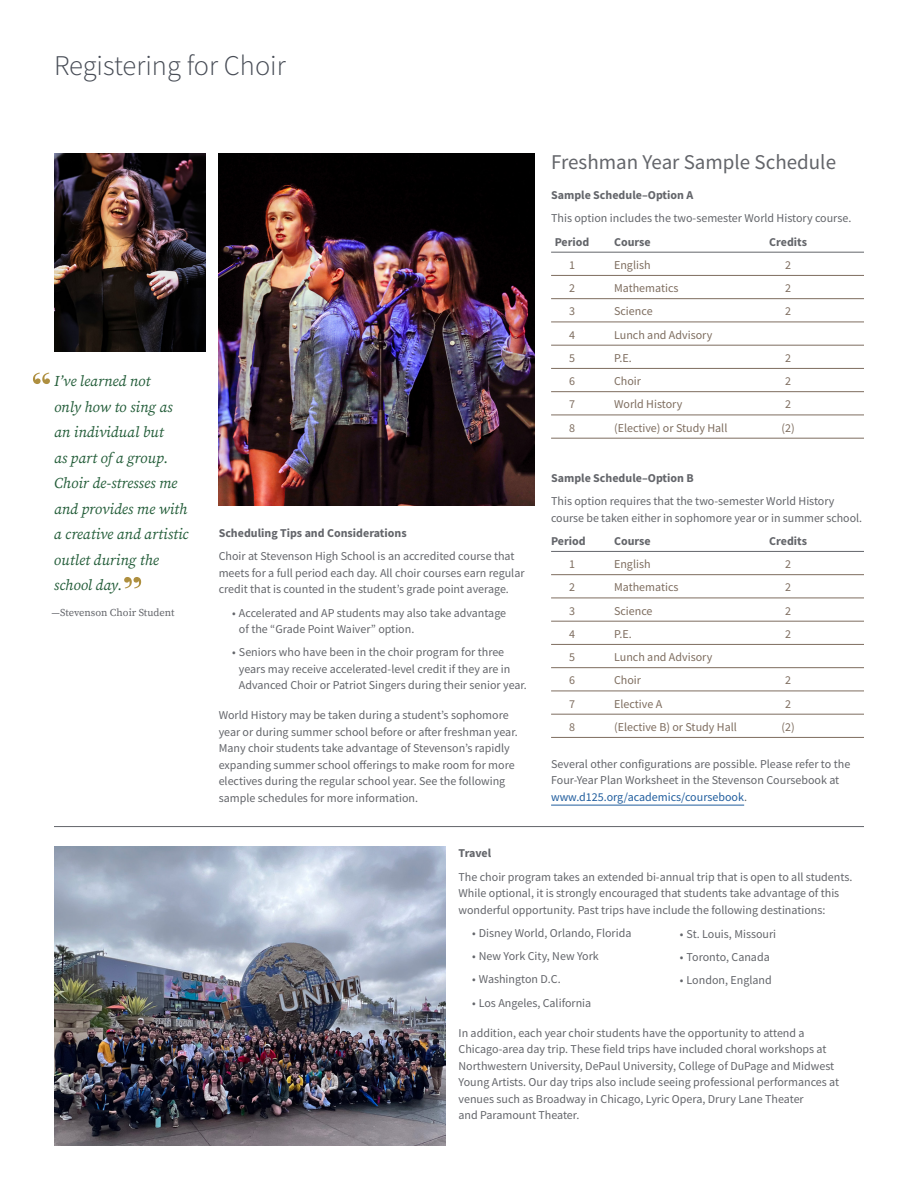
<style>
.page{position:relative;width:918px;height:1188px;background:#fff}
.page>*{position:absolute;margin:0;border:0;box-sizing:border-box;transform-origin:0 0}
.t1{font:51px "Bodoni Svty Two SCITCTT";color:#ae8f3f}
.t2{font:300 28.5px "Source Sans Pro";color:#474c55}
.t3{font:21px "Source Sans Pro";color:#63656a}
.t4{font:italic 15px/25.5px "Source Serif Pro";color:#235d39}
.t5{font:12px/16.5px "Source Sans Pro";color:#63656a}
.t6{font:12px "Source Sans Pro";color:#7e6d5f}
.t7{font:700 12px "Source Sans Pro";color:#63656a}
.t8{font:10.5px "Source Serif Pro";color:#63656a}
.s1{color:#215e9e}
</style>
<div class="page">
<img style="left:219px;top:153px;width:316px;height:352px">
<hr style="left:54px;top:826px;width:810px;height:1px;background:#63656a">
<hr style="left:551px;top:252px;width:313px;height:1px;background:#63656a">
<hr style="left:551px;top:275px;width:313px;height:1px;background:#7e6d5f">
<hr style="left:551px;top:298px;width:313px;height:1px;background:#7e6d5f">
<hr style="left:551px;top:322px;width:313px;height:1px;background:#7e6d5f">
<hr style="left:551px;top:345px;width:313px;height:1px;background:#7e6d5f">
<hr style="left:551px;top:368px;width:313px;height:1px;background:#7e6d5f">
<hr style="left:551px;top:391px;width:313px;height:1px;background:#7e6d5f">
<hr style="left:551px;top:415px;width:313px;height:1px;background:#7e6d5f">
<hr style="left:551px;top:438px;width:313px;height:1px;background:#7e6d5f">
<hr style="left:551px;top:551px;width:313px;height:1px;background:#63656a">
<hr style="left:551px;top:574px;width:313px;height:1px;background:#7e6d5f">
<hr style="left:551px;top:598px;width:313px;height:1px;background:#7e6d5f">
<hr style="left:551px;top:621px;width:313px;height:1px;background:#7e6d5f">
<hr style="left:551px;top:644px;width:313px;height:1px;background:#7e6d5f">
<hr style="left:551px;top:667px;width:313px;height:1px;background:#7e6d5f">
<hr style="left:551px;top:691px;width:313px;height:1px;background:#7e6d5f">
<hr style="left:551px;top:714px;width:313px;height:1px;background:#7e6d5f">
<hr style="left:551px;top:737px;width:313px;height:1px;background:#7e6d5f">
<hr style="left:551px;top:805px;width:193px;height:1px;background:#215e9e">
<img style="left:54px;top:847px;width:391px;height:299px">
<img style="left:54px;top:153px;width:151px;height:199px">
<h2 class="t2" style="left:54px;top:48px;width:233px">Registering for Choir</h2>
<h1 class="t1" style="left:30px;top:361px;width:24px">“</h1>
<p class="t4" style="left:54px;top:369px;width:136px">I’ve learned not<br>only how to sing as an individual but<br>as part of a group.<br>Choir de-stresses me and provides me with a creative and artistic outlet during the school day.</p>
<p class="t8" style="left:52px;top:605px;width:124px">—Stevenson Choir Student</p>
<h1 class="t1" style="left:121px;top:565px;width:24px">”</h1>
<p class="t7" style="left:219px;top:525px;width:189px">Scheduling Tips and Considerations</p>
<p class="t5" style="left:219px;top:548px;width:307px">Choir at Stevenson High School is an accredited course that meets for a full period each day. All choir courses earn regular credit that is counted in the student’s grade point average.</p>
<p class="t5" style="left:239px;top:604px;width:269px;text-indent:-7px">• Accelerated and AP students may also take advantage of the “Grade Point Waiver” option.</p>
<p class="t5" style="left:239px;top:644px;width:290px;text-indent:-7px">• Seniors who have been in the choir program for three years may receive accelerated-level credit if they are in<br>Advanced Choir or Patriot Singers during their senior year.</p>
<p class="t5" style="left:219px;top:707px;width:301px">World History may be taken during a student’s sophomore year or during summer school before or after freshman year.<br>Many choir students take advantage of Stevenson’s rapidly expanding summer school offerings to make room for more electives during the regular school year. See the following sample schedules for more information.</p>
<h3 class="t3" style="left:551px;top:149px;width:286px">Freshman Year Sample Schedule</h3>
<p class="t7" style="left:551px;top:187px;width:144px">Sample Schedule–Option A</p>
<p class="t5" style="left:551px;top:210px;width:302px">This option includes the two-semester World History course.</p>
<p class="t7" style="left:555px;top:233px;width:36px">Period</p>
<p class="t7" style="left:614px;top:233px;width:38px">Course</p>
<p class="t7" style="left:769px;top:233px;width:39px">Credits</p>
<p class="t6" style="left:569px;top:257px;width:7px">1</p>
<p class="t6" style="left:614px;top:257px;width:38px">English</p>
<p class="t6" style="left:785px;top:257px;width:7px">2</p>
<p class="t6" style="left:569px;top:280px;width:7px">2</p>
<p class="t6" style="left:614px;top:280px;width:66px">Mathematics</p>
<p class="t6" style="left:785px;top:280px;width:7px">2</p>
<p class="t6" style="left:569px;top:304px;width:7px">3</p>
<p class="t6" style="left:614px;top:304px;width:40px">Science</p>
<p class="t6" style="left:785px;top:304px;width:7px">2</p>
<p class="t6" style="left:569px;top:327px;width:7px">4</p>
<p class="t6" style="left:614px;top:327px;width:100px">Lunch and Advisory</p>
<p class="t6" style="left:569px;top:350px;width:7px">5</p>
<p class="t6" style="left:614px;top:350px;width:19px">P.E.</p>
<p class="t6" style="left:785px;top:350px;width:7px">2</p>
<p class="t6" style="left:569px;top:373px;width:7px">6</p>
<p class="t6" style="left:614px;top:373px;width:28px">Choir</p>
<p class="t6" style="left:785px;top:373px;width:7px">2</p>
<p class="t6" style="left:569px;top:397px;width:7px">7</p>
<p class="t6" style="left:614px;top:397px;width:70px">World History</p>
<p class="t6" style="left:785px;top:397px;width:7px">2</p>
<p class="t6" style="left:569px;top:420px;width:7px">8</p>
<p class="t6" style="left:614px;top:420px;width:115px">(Elective) or Study Hall</p>
<p class="t6" style="left:781px;top:420px;width:15px">(2)</p>
<p class="t7" style="left:551px;top:470px;width:144px">Sample Schedule–Option B</p>
<p class="t5" style="left:551px;top:493px;width:313px">This option requires that the two-semester World History course be taken either in sophomore year or in summer school.</p>
<p class="t7" style="left:551px;top:533px;width:36px">Period</p>
<p class="t7" style="left:614px;top:533px;width:38px">Course</p>
<p class="t7" style="left:769px;top:533px;width:39px">Credits</p>
<p class="t6" style="left:569px;top:556px;width:7px">1</p>
<p class="t6" style="left:614px;top:556px;width:38px">English</p>
<p class="t6" style="left:785px;top:556px;width:7px">2</p>
<p class="t6" style="left:569px;top:580px;width:7px">2</p>
<p class="t6" style="left:614px;top:580px;width:66px">Mathematics</p>
<p class="t6" style="left:785px;top:580px;width:7px">2</p>
<p class="t6" style="left:569px;top:603px;width:7px">3</p>
<p class="t6" style="left:614px;top:603px;width:40px">Science</p>
<p class="t6" style="left:785px;top:603px;width:7px">2</p>
<p class="t6" style="left:569px;top:626px;width:7px">4</p>
<p class="t6" style="left:614px;top:626px;width:19px">P.E.</p>
<p class="t6" style="left:785px;top:626px;width:7px">2</p>
<p class="t6" style="left:569px;top:649px;width:7px">5</p>
<p class="t6" style="left:614px;top:649px;width:100px">Lunch and Advisory</p>
<p class="t6" style="left:569px;top:673px;width:7px">6</p>
<p class="t6" style="left:614px;top:673px;width:28px">Choir</p>
<p class="t6" style="left:785px;top:673px;width:7px">2</p>
<p class="t6" style="left:569px;top:696px;width:7px">7</p>
<p class="t6" style="left:614px;top:696px;width:50px">Elective A</p>
<p class="t6" style="left:785px;top:696px;width:7px">2</p>
<p class="t6" style="left:569px;top:719px;width:7px">8</p>
<p class="t6" style="left:614px;top:719px;width:124px">(Elective B) or Study Hall</p>
<p class="t6" style="left:781px;top:719px;width:15px">(2)</p>
<p class="t5" style="left:551px;top:755px;width:301px">Several other configurations are possible. Please refer to the<br>Four-Year Plan Worksheet in the Stevenson Coursebook at <span class="s1">www.d125.org/academics/coursebook</span>.</p>
<p class="t7" style="left:459px;top:845px;width:34px">Travel</p>
<p class="t5" style="left:459px;top:868px;width:395px">The choir program takes an extended bi-annual trip that is open to all students.<br>While optional, it is strongly encouraged that students take advantage of this wonderful opportunity. Past trips have include the following destinations:</p>
<p class="t5" style="left:472px;top:925px;width:161px">• Disney World, Orlando, Florida</p>
<p class="t5" style="left:472px;top:948px;width:128px">• New York City, New York</p>
<p class="t5" style="left:472px;top:971px;width:90px">• Washington D.C.</p>
<p class="t5" style="left:472px;top:994px;width:121px">• Los Angeles, California</p>
<p class="t5" style="left:459px;top:1024px;width:382px">In addition, each year choir students have the opportunity to attend a Chicago-area day trip. These field trips have included choral workshops at Northwestern University, DePaul University, College of DuPage and Midwest Young Artists. Our day trips also include seeing professional performances at venues such as Broadway in Chicago, Lyric Opera, Drury Lane Theater<br>and Paramount Theater.</p>
<p class="t5" style="left:680px;top:925px;width:98px">• St. Louis, Missouri</p>
<p class="t5" style="left:680px;top:949px;width:91px">• Toronto, Canada</p>
<p class="t5" style="left:680px;top:972px;width:93px">• London, England</p>
</div>
